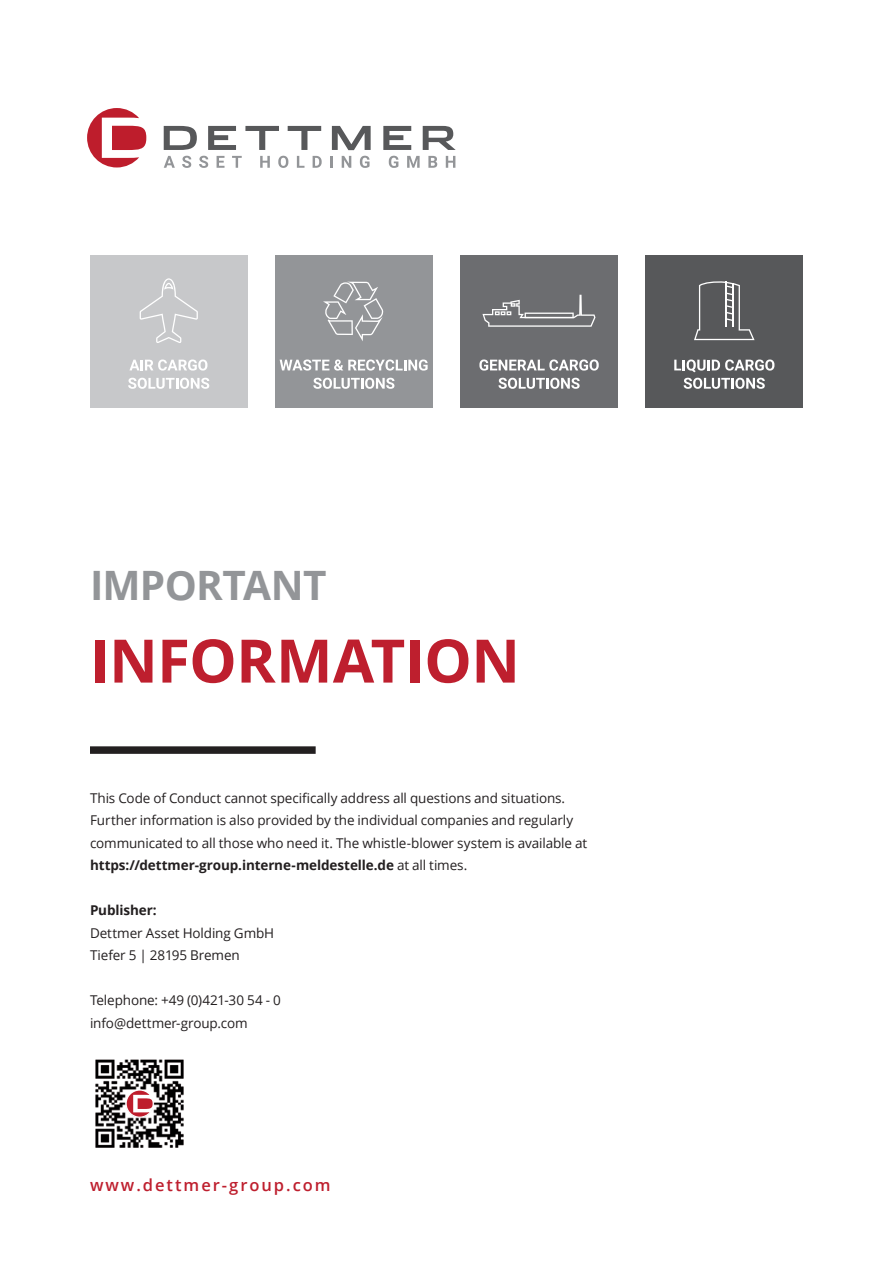
<style>
.page{position:relative;width:893px;height:1263px;background:#fff}
.page>*{position:absolute;margin:0;border:0;box-sizing:border-box;transform-origin:0 0}
.t1{font:700 60px "Open Sans";letter-spacing:-.01em;color:#be1f2e}
.t2{font:700 40.5px "Open Sans";letter-spacing:-.015em;color:#939598}
.t3{font:600 16.5px "Open Sans";letter-spacing:.12em;color:#be1f2e}
.t4{font:13.5px/22.5px "Open Sans";letter-spacing:-.01em;color:#231f20}
.t5{font:700 13.5px "Open Sans";letter-spacing:-.005em;color:#231f20}
.s1{font-weight:700}
</style>
<div class="page">
<div style="left:90px;top:746px;width:226px;height:8px;background:#231f20"></div>
<div style="left:90px;top:255px;width:157px;height:153px;background:#c7c8ca"></div>
<svg style="left:129px;top:359px;width:78px;height:12px"></svg>
<svg style="left:128px;top:378px;width:81px;height:11px"></svg>
<svg style="left:140px;top:278px;width:58px;height:65px"></svg>
<div style="left:275px;top:255px;width:158px;height:153px;background:#939598"></div>
<svg style="left:280px;top:359px;width:148px;height:12px"></svg>
<svg style="left:313px;top:378px;width:81px;height:11px"></svg>
<svg style="left:323px;top:282px;width:61px;height:59px"></svg>
<div style="left:645px;top:255px;width:158px;height:153px;background:#57585a"></div>
<svg style="left:674px;top:359px;width:100px;height:13px"></svg>
<svg style="left:684px;top:378px;width:81px;height:11px"></svg>
<svg style="left:694px;top:281px;width:61px;height:59px"></svg>
<div style="left:460px;top:255px;width:158px;height:153px;background:#6c6d70"></div>
<svg style="left:479px;top:359px;width:120px;height:12px"></svg>
<svg style="left:498px;top:378px;width:82px;height:11px"></svg>
<svg style="left:482px;top:295px;width:113px;height:32px"></svg>
<svg style="left:164px;top:156px;width:11px;height:12px"></svg>
<svg style="left:182px;top:156px;width:9px;height:12px"></svg>
<svg style="left:199px;top:156px;width:9px;height:12px"></svg>
<svg style="left:217px;top:156px;width:8px;height:12px"></svg>
<svg style="left:232px;top:156px;width:10px;height:12px"></svg>
<svg style="left:260px;top:156px;width:10px;height:12px"></svg>
<svg style="left:278px;top:156px;width:10px;height:12px"></svg>
<svg style="left:297px;top:156px;width:7px;height:12px"></svg>
<svg style="left:313px;top:156px;width:9px;height:12px"></svg>
<svg style="left:330px;top:156px;width:3px;height:12px"></svg>
<svg style="left:342px;top:156px;width:9px;height:12px"></svg>
<svg style="left:360px;top:156px;width:10px;height:12px"></svg>
<svg style="left:389px;top:156px;width:9px;height:12px"></svg>
<svg style="left:407px;top:156px;width:13px;height:12px"></svg>
<svg style="left:428px;top:156px;width:9px;height:12px"></svg>
<svg style="left:446px;top:156px;width:9px;height:12px"></svg>
<svg style="left:423px;top:126px;width:33px;height:24px"></svg>
<svg style="left:383px;top:126px;width:28px;height:24px"></svg>
<svg style="left:332px;top:126px;width:39px;height:24px"></svg>
<svg style="left:288px;top:126px;width:33px;height:24px"></svg>
<svg style="left:245px;top:126px;width:34px;height:24px"></svg>
<svg style="left:208px;top:126px;width:28px;height:24px"></svg>
<svg style="left:164px;top:126px;width:33px;height:24px"></svg>
<svg style="left:87px;top:108px;width:59px;height:59px"></svg>
<svg style="left:95px;top:1059px;width:89px;height:89px"></svg>
<h2 class="t2" style="left:90px;top:557px;width:238px">IMPORTANT</h2>
<h1 class="t1" style="left:90px;top:618px;width:431px">INFORMATION</h1>
<p class="t4" style="left:90px;top:786px;width:499px">This Code of Conduct cannot specifically address all questions and situations.<br>Further information is also provided by the individual companies and regularly communicated to all those who need it. The whistle-blower system is available at <span class="s1">https://dettmer-group.interne-meldestelle.de</span> at all times.</p>
<p class="t5" style="left:90px;top:901px;width:68px">Publisher:</p>
<p class="t4" style="left:90px;top:921px;width:186px">Dettmer Asset Holding GmbH<br>Tiefer 5 | 28195 Bremen</p>
<p class="t4" style="left:90px;top:989px;width:192px">Telephone: +49 (0)421-30 54 - 0 info@dettmer-group.com</p>
<p class="t3" style="left:90px;top:1174px;width:242px">www.dettmer-group.com</p>
</div>
